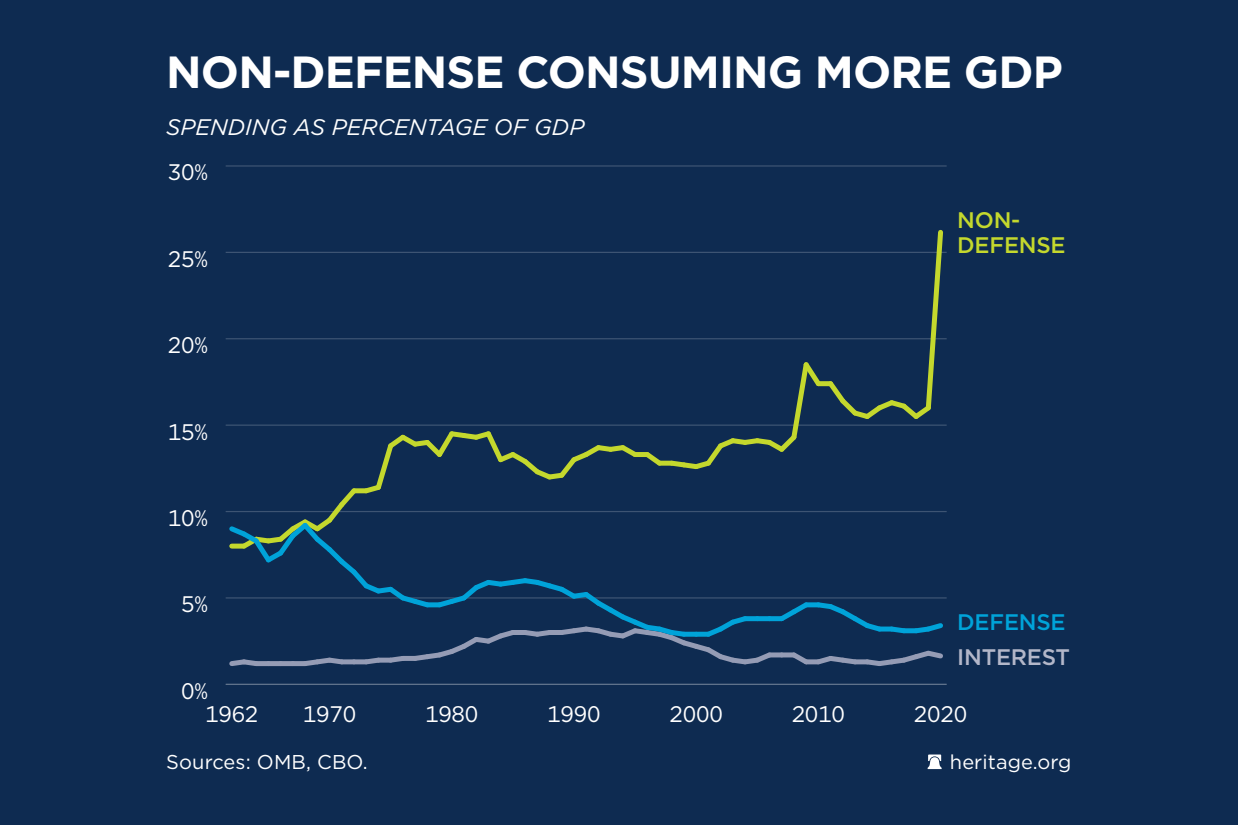
<style>
.page{position:relative;width:1238px;height:825px;background:#0e2b51}
.page>*{position:absolute;margin:0;border:0;box-sizing:border-box;transform-origin:0 0}
.t1{font:700 45px "Gotham";letter-spacing:-.02em;color:#fff}
.t2{font:22.5px "Gotham";letter-spacing:-.01em;color:#fff}
.t3{font:italic 22.5px "Gotham";color:#fff}
.t4{font:500 22.5px/25px "Gotham";letter-spacing:-.01em;color:#c4d82d}
.t5{font:500 22.5px "Gotham";letter-spacing:-.01em;color:#b3b7c9}
.t6{font:500 22.5px "Gotham";letter-spacing:-.01em;color:#00a3d9}
.t7{font:20px "Gotham";letter-spacing:.005em;color:#fff}
</style>
<div class="page">
<svg style="left:927px;top:755px;width:14px;height:14px"></svg>
<hr style="left:226px;top:684px;width:720px;height:1px;background:#fff">
<hr style="left:226px;top:165px;width:720px;height:2px;background:#fff">
<svg style="left:225px;top:230px;width:721px;height:437px"></svg>
<h1 class="t1" style="left:166px;top:42px;width:898px">NON-DEFENSE CONSUMING MORE GDP</h1>
<p class="t3" style="left:166px;top:112px;width:420px">SPENDING AS PERCENTAGE OF GDP</p>
<p class="t2" style="left:168px;top:158px;width:42px">30%</p>
<p class="t2" style="left:168px;top:245px;width:42px">25%</p>
<p class="t2" style="left:168px;top:331px;width:42px">20%</p>
<p class="t2" style="left:168px;top:417px;width:42px">15%</p>
<p class="t2" style="left:168px;top:504px;width:42px">10%</p>
<p class="t2" style="left:181px;top:590px;width:28px">5%</p>
<p class="t2" style="left:181px;top:677px;width:28px">0%</p>
<p class="t4" style="left:957px;top:208px;width:110px">NON-<br>DEFENSE</p>
<p class="t6" style="left:957px;top:607px;width:110px">DEFENSE</p>
<p class="t5" style="left:957px;top:642px;width:114px">INTEREST</p>
<p class="t2" style="left:205px;top:699px;width:55px">1962</p>
<p class="t2" style="left:303px;top:699px;width:55px">1970</p>
<p class="t2" style="left:425px;top:699px;width:55px">1980</p>
<p class="t2" style="left:547px;top:699px;width:55px">1990</p>
<p class="t2" style="left:669px;top:699px;width:55px">2000</p>
<p class="t2" style="left:791px;top:699px;width:55px">2010</p>
<p class="t2" style="left:914px;top:699px;width:55px">2020</p>
<p class="t7" style="left:166px;top:749px;width:203px">Sources: OMB, CBO.</p>
<p class="t7" style="left:950px;top:749px;width:123px">heritage.org</p>
</div>
